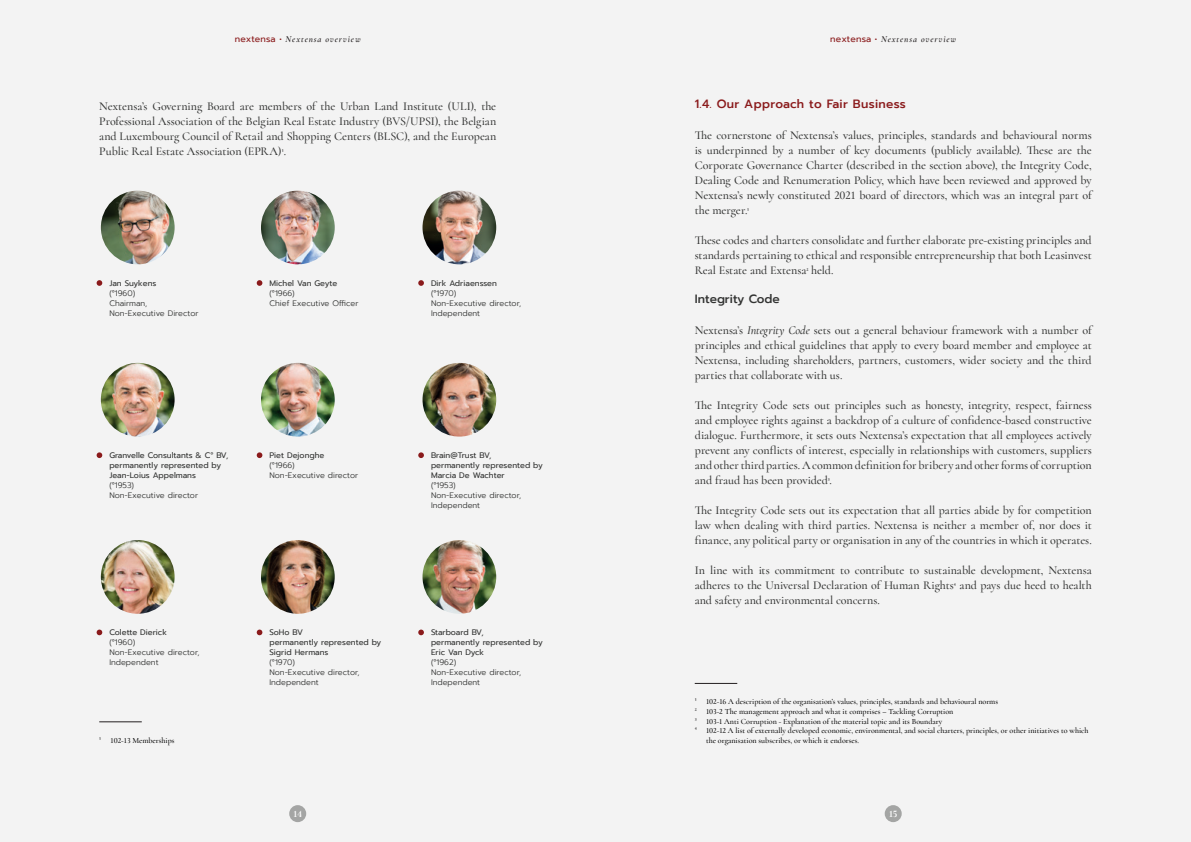
<style>
.page{position:relative;width:1191px;height:842px;background:#fff}
.page>*{position:absolute;margin:0;border:0;box-sizing:border-box;transform-origin:0 0}
.t1{font:500 12px/15px "Cormorant";letter-spacing:-.005em;color:#323332;text-align:justify}
.t2{font:500 12px "Prompt";letter-spacing:.025em;color:#8a1a1b}
.t3{font:500 12px "Prompt";color:#323332}
.t4{font:700 10px "Cormorant";color:#fff}
.t5{font:italic 600 9px "Cormorant";letter-spacing:.1em;color:#231f20}
.t6{font:500 8px "Cormorant";color:#000}
.t7{font:300 8px/10px "Prompt";color:#323332}
.t8{font:8px/10px "Prompt";color:#323332}
.s1{font-family:"Prompt";font-weight:400;font-style:normal;color:#8a1a1b}
.s2{font-size:8px;color:#000}
.s3{font-style:italic}
</style>
<div class="page">
<div style="left:0;top:0;width:595px;height:842px;background:#f3f3f3"></div>
<div style="left:596px;top:0;width:595px;height:842px;background:#f3f3f3"></div>
<hr style="left:99px;top:722px;width:43px;height:1px;background:#231f20">
<hr style="left:694px;top:683px;width:43px;height:1px;background:#231f20">
<img style="left:101px;top:191px;width:74px;height:73px;border-radius:37px">
<img style="left:261px;top:191px;width:74px;height:73px;border-radius:37px">
<img style="left:422px;top:191px;width:74px;height:73px;border-radius:37px">
<svg style="left:97px;top:280px;width:5px;height:6px"></svg>
<svg style="left:257px;top:280px;width:5px;height:6px"></svg>
<svg style="left:418px;top:280px;width:6px;height:6px"></svg>
<img style="left:101px;top:363px;width:74px;height:74px;border-radius:37px">
<img style="left:261px;top:363px;width:74px;height:74px;border-radius:37px">
<img style="left:422px;top:363px;width:74px;height:74px;border-radius:37px">
<svg style="left:97px;top:452px;width:5px;height:6px"></svg>
<svg style="left:257px;top:452px;width:5px;height:6px"></svg>
<svg style="left:418px;top:452px;width:6px;height:6px"></svg>
<img style="left:101px;top:540px;width:74px;height:74px;border-radius:37px">
<img style="left:261px;top:540px;width:74px;height:74px;border-radius:37px">
<img style="left:422px;top:540px;width:74px;height:74px;border-radius:37px">
<svg style="left:97px;top:630px;width:5px;height:5px"></svg>
<svg style="left:257px;top:630px;width:5px;height:5px"></svg>
<svg style="left:418px;top:630px;width:6px;height:5px"></svg>
<div style="left:289px;top:805px;width:17px;height:17px;background:#a4a5a4;border-radius:50%"></div>
<div style="left:884px;top:805px;width:17px;height:17px;background:#a4a5a4;border-radius:50%"></div>
<p class="t5" style="left:235px;top:34px;width:127px"><span class="s1">nextensa •</span> Nextensa overview</p>
<p class="t5" style="left:830px;top:34px;width:127px"><span class="s1">nextensa •</span> Nextensa overview</p>
<p class="t1" style="left:99px;top:99px;width:398px">Nextensa’s Governing Board are members of the Urban Land Institute (ULI), the Professional Association of the Belgian Real Estate Industry (BVS/UPSI), the Belgian and Luxembourg Council of Retail and Shopping Centers (BLSC), and the European Public Real Estate Association (EPRA)<span class="s2">1</span>.</p>
<p class="t8" style="left:109px;top:278px;width:49px">Jan Suykens</p>
<p class="t7" style="left:109px;top:288px;width:91px">(°1960)<br>Chairman,<br>Non-Executive Director</p>
<p class="t8" style="left:269px;top:278px;width:69px">Michel Van Geyte</p>
<p class="t7" style="left:269px;top:288px;width:91px">(°1966)<br>Chief Executive Officer</p>
<p class="t8" style="left:431px;top:278px;width:67px">Dirk Adriaenssen</p>
<p class="t7" style="left:431px;top:288px;width:92px">(°1970)<br>Non-Executive director,<br>Independent</p>
<p class="t8" style="left:109px;top:450px;width:120px">Granvelle Consultants &amp; C° BV, permanently represented by<br>Jean-Loius Appelmans</p>
<p class="t7" style="left:109px;top:480px;width:90px">(°1953)<br>Non-Executive director</p>
<p class="t8" style="left:269px;top:450px;width:56px">Piet Dejonghe</p>
<p class="t7" style="left:269px;top:460px;width:90px">(°1966)<br>Non-Executive director</p>
<p class="t8" style="left:431px;top:450px;width:113px">Brain@Trust BV,<br>permanently represented by<br>Marcia De Wachter</p>
<p class="t7" style="left:431px;top:480px;width:92px">(°1953)<br>Non-Executive director,<br>Independent</p>
<p class="t8" style="left:109px;top:628px;width:59px">Colette Dierick</p>
<p class="t7" style="left:109px;top:638px;width:92px">(°1960)<br>Non-Executive director,<br>Independent</p>
<p class="t8" style="left:269px;top:628px;width:113px">SoHo BV<br>permanently represented by<br>Sigrid Hermans</p>
<p class="t7" style="left:269px;top:658px;width:92px">(°1970)<br>Non-Executive director,<br>Independent</p>
<p class="t6" style="left:99px;top:735px;width:77px">1 102-13 Memberships</p>
<p class="t8" style="left:431px;top:628px;width:113px">Starboard BV,<br>permanently represented by<br>Eric Van Dyck</p>
<p class="t7" style="left:431px;top:658px;width:92px">(°1962)<br>Non-Executive director,<br>Independent</p>
<p class="t2" style="left:694px;top:95px;width:212px">1.4. Our Approach to Fair Business</p>
<p class="t1" style="left:694px;top:127px;width:398px">The cornerstone of Nextensa’s values, principles, standards and behavioural norms is underpinned by a number of key documents (publicly available). These are the Corporate Governance Charter (described in the section above), the Integrity Code, Dealing Code and Renumeration Policy, which have been reviewed and approved by Nextensa’s newly constituted 2021 board of directors, which was an integral part of the merger.<span class="s2">1</span></p>
<p class="t1" style="left:694px;top:232px;width:398px">These codes and charters consolidate and further elaborate pre-existing principles and standards pertaining to ethical and responsible entrepreneurship that both Leasinvest Real Estate and Extensa<span class="s2">2</span> held.</p>
<p class="t3" style="left:694px;top:291px;width:86px">Integrity Code</p>
<p class="t1" style="left:694px;top:323px;width:398px">Nextensa’s <span class="s3">Integrity Code</span> sets out a general behaviour framework with a number of principles and ethical guidelines that apply to every board member and employee at Nextensa, including shareholders, partners, customers, wider society and the third parties that collaborate with us.</p>
<p class="t1" style="left:695px;top:398px;width:398px">The Integrity Code sets out principles such as honesty, integrity, respect, fairness and employee rights against a backdrop of a culture of confidence-based constructive dialogue. Furthermore, it sets outs Nextensa’s expectation that all employees actively prevent any conflicts of interest, especially in relationships with customers, suppliers and otherthird parties. A common definition for bribery and otherforms of corruption and fraud has been provided<span class="s2">3</span>.</p>
<p class="t1" style="left:694px;top:503px;width:398px">The Integrity Code sets out its expectation that all parties abide by for competition law when dealing with third parties. Nextensa is neither a member of, nor does it finance, any political party or organisation in any of the countries in which it operates.</p>
<p class="t1" style="left:694px;top:563px;width:398px">In line with its commitment to contribute to sustainable development, Nextensa adheres to the Universal Declaration of Human Rights<span class="s2">4</span> and pays due heed to health and safety and environmental concerns.</p>
<p class="t6" style="left:694px;top:697px;width:305px">1 102-16 A description of the organisation’s values, principles, standards and behavioural norms</p>
<p class="t6" style="left:694px;top:706px;width:260px">2 103-2 The management approach and what it comprises – Tackling Corruption</p>
<p class="t6" style="left:694px;top:716px;width:249px">3 103-1 Anti Corruption - Explanation of the material topic and its Boundary</p>
<p class="t6" style="left:694px;top:726px;width:395px">4 102-12 A list of externally developed economic, environmental, and social charters, principles, or other initiatives to which</p>
<p class="t6" style="left:706px;top:735px;width:154px">the organisation subscribes, or which it endorses.</p>
<p class="t4" style="left:293px;top:807px;width:10px">14</p>
<p class="t4" style="left:889px;top:807px;width:10px">15</p>
</div>
